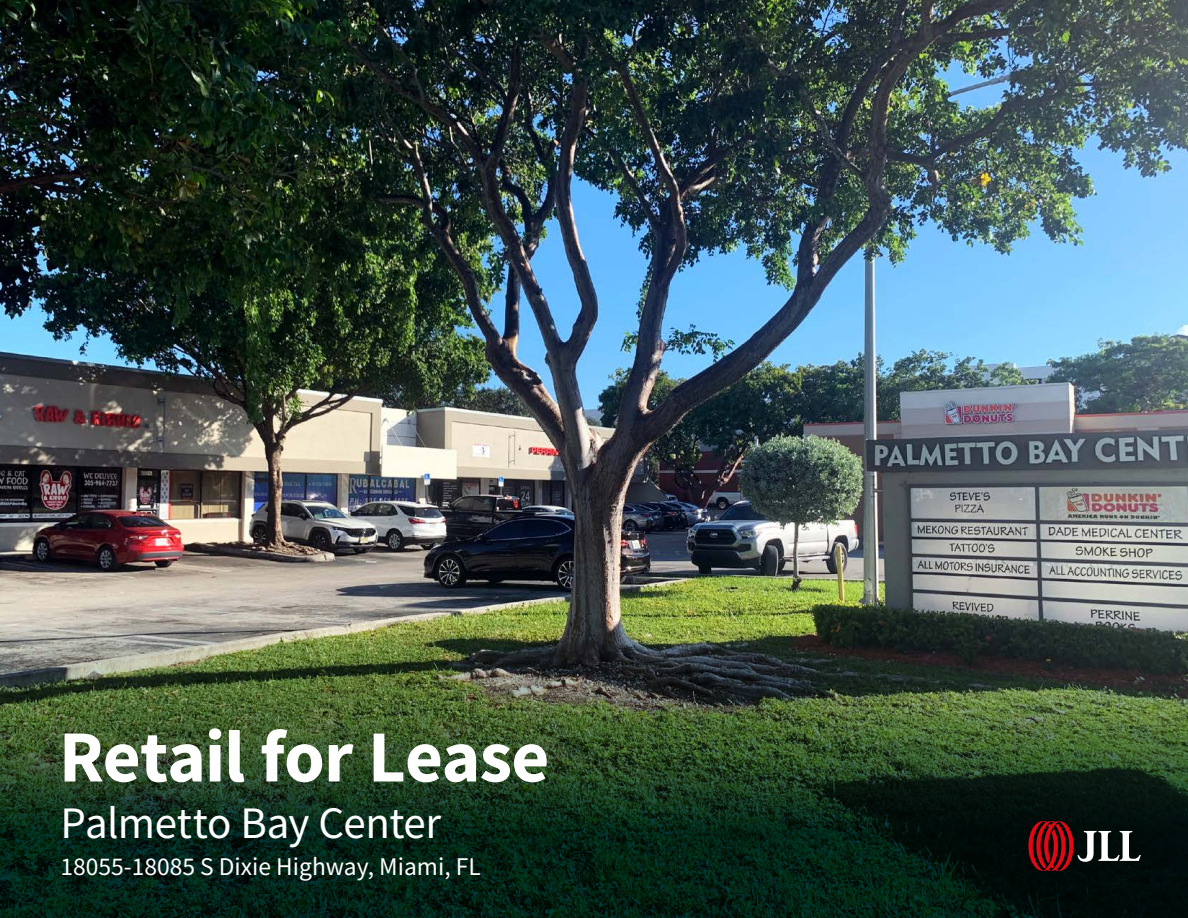
<style>
.page{position:relative;width:1188px;height:918px;background:#fff}
.page>*{position:absolute;margin:0;border:0;box-sizing:border-box;transform-origin:0 0}
.t1{font:700 73.5px "Source Sans Pro";letter-spacing:-.015em;color:#fff}
.t2{font:45px "Source Sans Pro";letter-spacing:-.015em;color:#fff}
.t3{font:25.5px "Source Sans Pro";color:#fff}
</style>
<div class="page">
<img style="left:0;top:0;width:1188px;height:624px">
<img style="left:0;top:624px;width:1188px;height:294px">
<svg style="left:1028px;top:821px;width:113px;height:50px;background:#4d2829"></svg>
<h1 class="t1" style="left:59px;top:707px;width:492px">Retail for Lease</h1>
<h2 class="t2" style="left:60px;top:795px;width:382px">Palmetto Bay Center</h2>
<p class="t3" style="left:60px;top:851px;width:422px">18055-18085 S Dixie Highway, Miami, FL</p>
</div>
